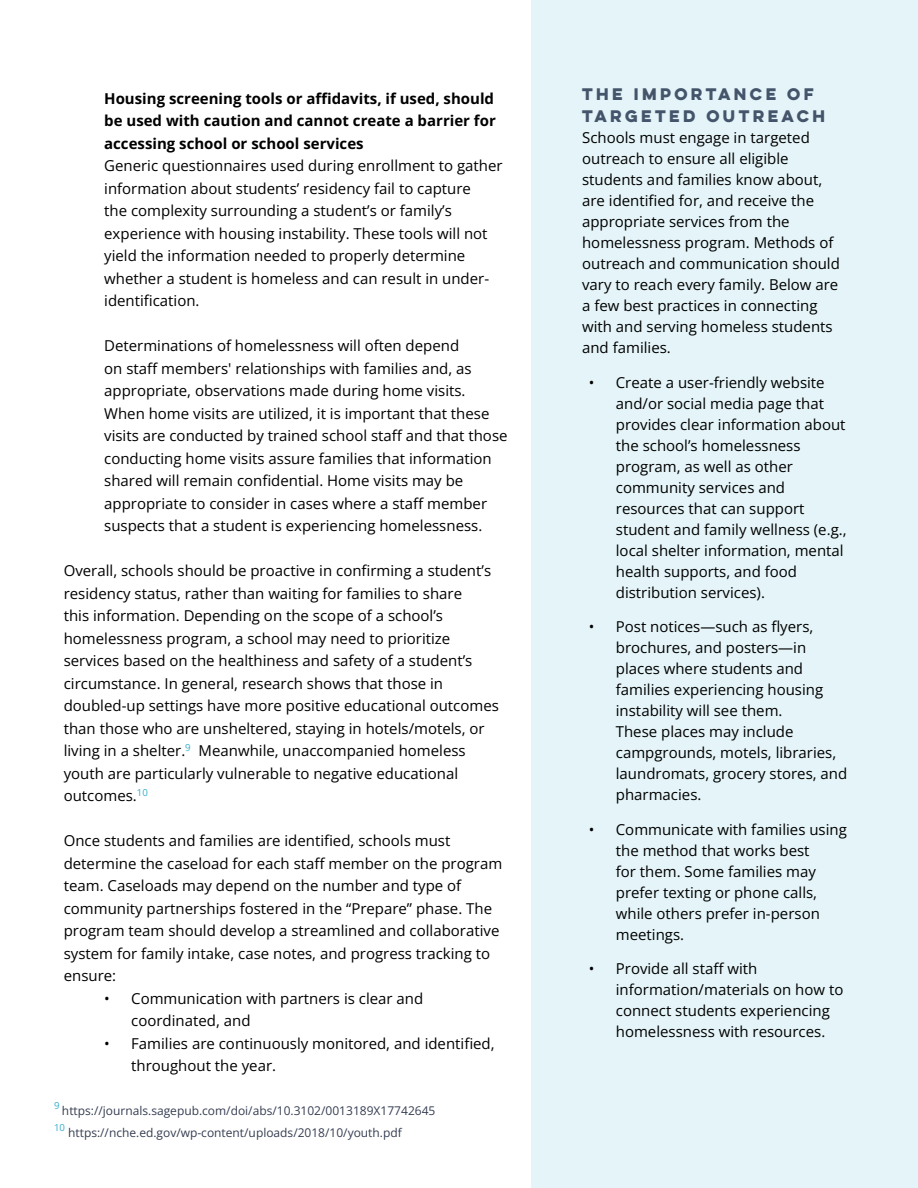
<style>
.page{position:relative;width:918px;height:1188px;background:#fff}
.page>*{position:absolute;margin:0;border:0;box-sizing:border-box;transform-origin:0 0}
.t1{font:15px/21px "Open Sans";color:#000}
.t2{font:700 15px/22.5px "Lulo Clean One";color:#44546a}
.t3{font:12px "Open Sans";color:#353d51}
.t4{font:9.6px "Open Sans";color:#34adcc}
</style>
<div class="page">
<div style="left:532px;top:0;width:386px;height:1188px;background:#e4f4f8"></div>
<p class="t1" style="left:104px;top:87px;width:400px;line-height:22.5px">Housing screening tools or affidavits, if used, should be used with caution and cannot create a barrier for accessing school or school services<br>Generic questionnaires used during enrollment to gather information about students’ residency fail to capture<br>the complexity surrounding a student’s or family’s experience with housing instability. These tools will not yield the information needed to properly determine whether a student is homeless and can result in under&shy;identification.</p>
<p class="t1" style="left:104px;top:334px;width:405px;line-height:22.5px">Determinations of homelessness will often depend<br>on staff members' relationships with families and, as appropriate, observations made during home visits.<br>When home visits are utilized, it is important that these visits are conducted by trained school staff and that those conducting home visits assure families that information shared will remain confidential. Home visits may be appropriate to consider in cases where a staff member suspects that a student is experiencing homelessness.</p>
<p class="t1" style="left:64px;top:559px;width:437px;line-height:22.5px">Overall, schools should be proactive in confirming a student’s residency status, rather than waiting for families to share<br>this information. Depending on the scope of a school’s homelessness program, a school may need to prioritize services based on the healthiness and safety of a student’s circumstance. In general, research shows that those in doubled-up settings have more positive educational outcomes than those who are unsheltered, staying in hotels/motels, or living in a shelter.<sup>9</sup> Meanwhile, unaccompanied homeless youth are particularly vulnerable to negative educational outcomes.<sup>10</sup></p>
<p class="t1" style="left:64px;top:829px;width:440px;line-height:22.5px">Once students and families are identified, schools must determine the caseload for each staff member on the program team. Caseloads may depend on the number and type of community partnerships fostered in the “Prepare” phase. The program team should develop a streamlined and collaborative system for family intake, case notes, and progress tracking to ensure:</p>
<p class="t1" style="left:131px;top:987px;width:294px;line-height:22.5px;text-indent:-27px">• Communication with partners is clear and coordinated, and</p>
<p class="t1" style="left:131px;top:1032px;width:365px;line-height:22.5px;text-indent:-27px">• Families are continuously monitored, and identified, throughout the year.</p>
<p class="t4" style="left:54px;top:1099px;width:7px">9</p>
<p class="t3" style="left:62px;top:1102px;width:375px">https://journals.sagepub.com/doi/abs/10.3102/0013189X17742645</p>
<p class="t4" style="left:54px;top:1121px;width:13px">10</p>
<p class="t3" style="left:68px;top:1124px;width:335px">https://nche.ed.gov/wp-content/uploads/2018/10/youth.pdf</p>
<p class="t2" style="left:582px;top:82px;width:248px">THE IMPORTANCE OF<br>TARGETED OUTREACH</p>
<p class="t1" style="left:582px;top:127px;width:259px">Schools must engage in targeted outreach to ensure all eligible students and families know about, are identified for, and receive the appropriate services from the homelessness program. Methods of outreach and communication should vary to reach every family. Below are a few best practices in connecting with and serving homeless students and families.</p>
<p class="t1" style="left:616px;top:371px;width:232px;text-indent:-27px">• Create a user-friendly website and/or social media page that provides clear information about the school’s homelessness program, as well as other community services and resources that can support student and family wellness (e.g., local shelter information, mental health supports, and food distribution services).</p>
<p class="t1" style="left:616px;top:616px;width:233px;text-indent:-27px">• Post notices—such as flyers, brochures, and posters—in places where students and families experiencing housing instability will see them.<br>These places may include campgrounds, motels, libraries, laundromats, grocery stores, and pharmacies.</p>
<p class="t1" style="left:616px;top:818px;width:232px;text-indent:-27px">• Communicate with families using the method that works best<br>for them. Some families may prefer texting or phone calls, while others prefer in-person meetings.</p>
<p class="t1" style="left:616px;top:958px;width:229px;text-indent:-27px">• Provide all staff with information/materials on how to connect students experiencing homelessness with resources.</p>
</div>
